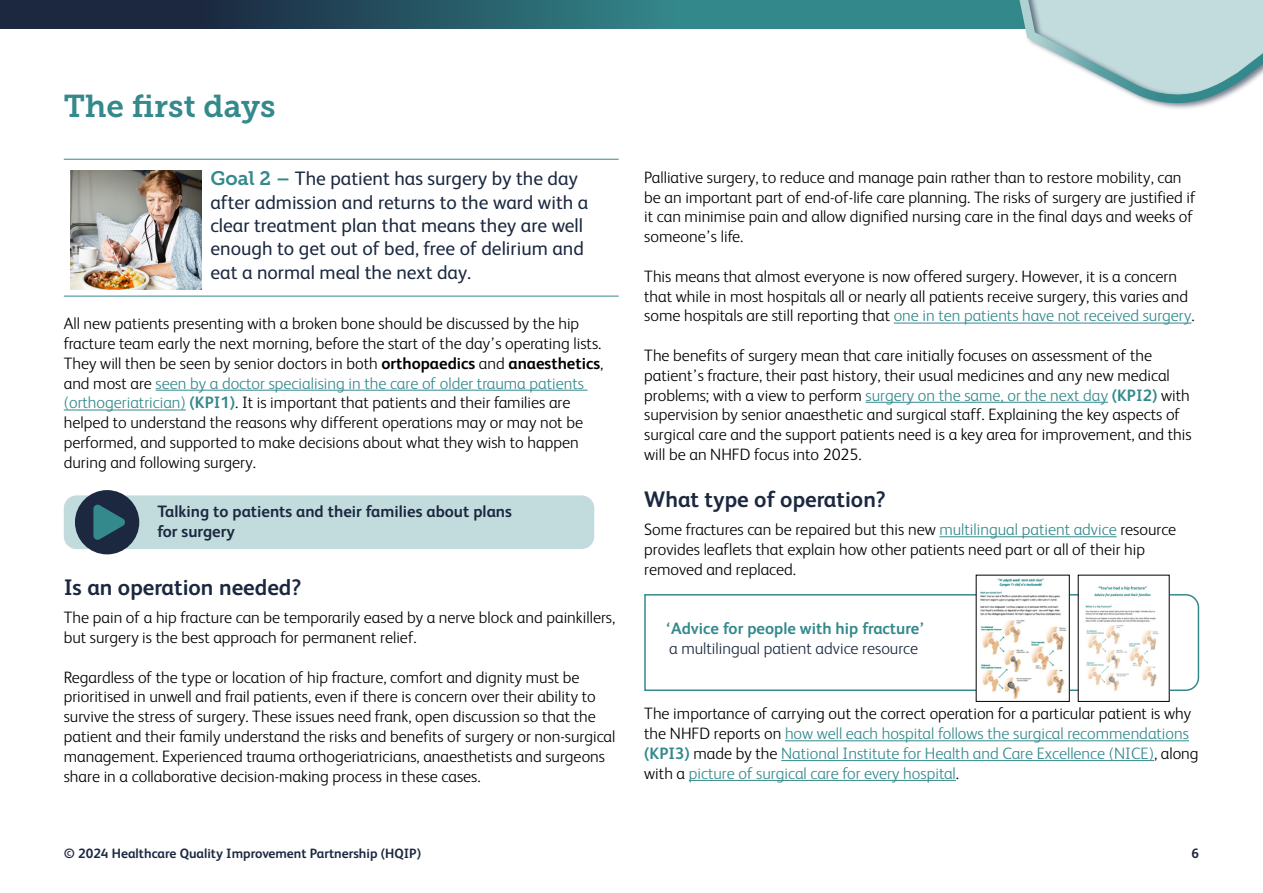
<style>
.page{position:relative;width:1263px;height:893px;background:#fff}
.page>*{position:absolute;margin:0;border:0;box-sizing:border-box;transform-origin:0 0}
.t1{font:31.5px "Museo Slab 700";color:#34898c}
.t2{font:700 22.5px "FS Albert";color:#1b2840}
.t3{font:19.5px/23.4px "FS Albert";color:#1b2840}
.t4{font:300 16.5px/19.8px "FS Albert";color:#000}
.t5{font:300 16.5px/19.8px "FS Albert";color:#34898c}
.t6{font:700 16.5px/19.8px "FS Albert";color:#1b2840}
.t7{font:300 16.5px "FS Albert";color:#1b2840}
.t8{font:700 16.5px "FS Albert";color:#34898c}
.t9{font:700 13.5px "FS Albert";color:#1b2840}
.s1{font-family:"Museo Slab 700";color:#34898c}
.s2{font-weight:700}
.s3{color:#34898c}
.s4{font-weight:700;color:#34898c}
.s5{color:#000}
</style>
<div class="page">
<svg style="left:0;top:0;width:999px;height:28px;background:#285d6a"></svg>
<svg style="left:999px;top:0;width:264px;height:109px"></svg>
<hr style="left:64px;top:159px;width:555px;height:1px;background:#34898c">
<hr style="left:64px;top:296px;width:555px;height:1px;background:#34898c">
<hr style="left:156px;top:390px;width:432px;height:1px;background:#34898c">
<hr style="left:64px;top:410px;width:122px;height:1px;background:#34898c">
<hr style="left:894px;top:323px;width:297px;height:1px;background:#34898c">
<hr style="left:865px;top:402px;width:243px;height:1px;background:#34898c">
<hr style="left:939px;top:536px;width:178px;height:1px;background:#34898c">
<hr style="left:785px;top:740px;width:404px;height:1px;background:#34898c">
<hr style="left:781px;top:760px;width:373px;height:1px;background:#34898c">
<hr style="left:689px;top:780px;width:267px;height:1px;background:#34898c">
<img style="left:70px;top:170px;width:132px;height:119px">
<div style="left:64px;top:495px;width:530px;height:54px;background:#c2dcdd;border-radius:13px"></div>
<div style="left:75px;top:490px;width:64px;height:64px;background:#1b2840;border-radius:50%"></div>
<svg style="left:93px;top:504px;width:32px;height:36px"></svg>
<svg style="left:644px;top:593px;width:556px;height:99px"></svg>
<img style="left:978px;top:578px;width:89px;height:121px">
<img style="left:1080px;top:586px;width:87px;height:106px">
<h1 class="t1" style="left:64px;top:88px;width:214px">The first days</h1>
<p class="t3" style="left:210px;top:167px;width:379px"><span class="s1">Goal 2 –</span> The patient has surgery by the day after admission and returns to the ward with a clear treatment plan that means they are well enough to get out of bed, free of delirium and eat a normal meal the next day.</p>
<p class="t4" style="left:64px;top:313px;width:541px">All new patients presenting with a broken bone should be discussed by the hip fracture team early the next morning, before the start of the day’s operating lists.<br>They will then be seen by senior doctors in both <span class="s2">orthopaedics</span> and <span class="s2">anaesthetics</span>, and most are <span class="s3">seen by a doctor specialising in the care of older trauma patients (orthogeriatrician)</span> <span class="s4">(KPI1)</span>. It is important that patients and their families are helped to understand the reasons why different operations may or may not be performed, and supported to make decisions about what they wish to happen during and following surgery.</p>
<p class="t6" style="left:157px;top:501px;width:356px">Talking to patients and their families about plans for surgery</p>
<h2 class="t2" style="left:64px;top:574px;width:239px">Is an operation needed?</h2>
<p class="t4" style="left:64px;top:608px;width:553px">The pain of a hip fracture can be temporarily eased by a nerve block and painkillers, but surgery is the best approach for permanent relief.</p>
<p class="t4" style="left:64px;top:667px;width:553px">Regardless of the type or location of hip fracture, comfort and dignity must be prioritised in unwell and frail patients, even if there is concern over their ability to survive the stress of surgery. These issues need frank, open discussion so that the patient and their family understand the risks and benefits of surgery or non-surgical management. Experienced trauma orthogeriatricians, anaesthetists and surgeons share in a collaborative decision-making process in these cases.</p>
<p class="t4" style="left:644px;top:167px;width:553px">Palliative surgery, to reduce and manage pain rather than to restore mobility, can be an important part of end-of-life care planning. The risks of surgery are justified if it can minimise pain and allow dignified nursing care in the final days and weeks of someone’s life.</p>
<p class="t4" style="left:644px;top:266px;width:552px">This means that almost everyone is now offered surgery. However, it is a concern that while in most hospitals all or nearly all patients receive surgery, this varies and some hospitals are still reporting that <span class="s3">one in ten patients have not received surgery</span>.</p>
<p class="t4" style="left:644px;top:345px;width:549px">The benefits of surgery mean that care initially focuses on assessment of the patient’s fracture, their past history, their usual medicines and any new medical problems; with a view to perform <span class="s3">surgery on the same, or the next day</span> <span class="s4">(KPI2)</span> with supervision by senior anaesthetic and surgical staff. Explaining the key aspects of surgical care and the support patients need is a key area for improvement, and this will be an NHFD focus into 2025.</p>
<h2 class="t2" style="left:644px;top:486px;width:243px">What type of operation?</h2>
<p class="t4" style="left:644px;top:519px;width:534px">Some fractures can be repaired but this new <span class="s3">multilingual patient advice</span> resource provides leaflets that explain how other patients need part or all of their hip removed and replaced.</p>
<p class="t8" style="left:665px;top:619px;width:261px">‘Advice for people with hip fracture’</p>
<p class="t7" style="left:669px;top:639px;width:251px">a multilingual patient advice resource</p>
<p class="t5" style="left:644px;top:704px;width:556px"><span class="s5">The importance of carrying out the correct operation for a particular patient is why the NHFD reports on</span> how well each hospital follows the surgical recommendations <span class="s2">(KPI3)</span> <span class="s5">made by the</span> National Institute for Health and Care Excellence (NICE)<span class="s5">, along with a</span> picture of surgical care for every hospital<span class="s5">.</span></p>
<p class="t9" style="left:64px;top:845px;width:359px">© 2024 Healthcare Quality Improvement Partnership (HQIP)</p>
<p class="t9" style="left:1191px;top:845px;width:9px">6</p>
</div>
